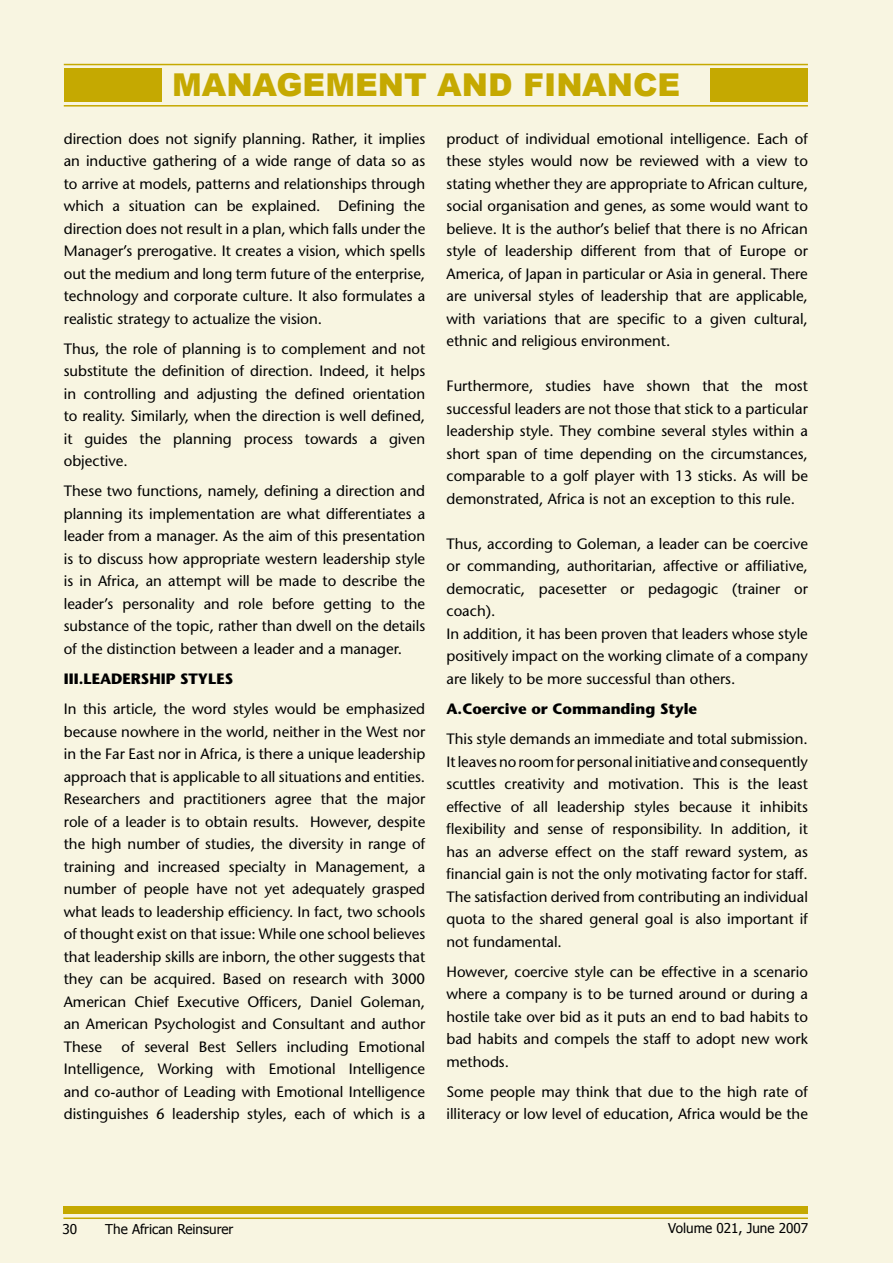
<style>
.page{position:relative;width:893px;height:1263px;background:#f8f5e1}
.page>*{position:absolute;margin:0;border:0;box-sizing:border-box;transform-origin:0 0}
.t1{font:900 31.5px "Arial";color:#c5a901}
.t2{font:15px/22.5px "Stone Sans";color:#000;text-align:justify}
.t3{font:700 15px "Stone Sans";color:#000}
.t4{font:13.5px "Tahoma";color:#000}
</style>
<div class="page">
<div style="left:63px;top:1207px;width:745px;height:7px;background:#c5a901"></div>
<hr style="left:63px;top:1217px;width:745px;height:2px;background:#c5a901">
<hr style="left:64px;top:105px;width:744px;height:2px;background:#c5a901">
<hr style="left:64px;top:64px;width:744px;height:1px;background:#c5a901">
<div style="left:64px;top:68px;width:98px;height:34px;background:#c5a901"></div>
<div style="left:710px;top:68px;width:98px;height:34px;background:#c5a901"></div>
<h1 class="t1" style="left:172px;top:67px;width:510px">MANAGEMENT AND FINANCE</h1>
<p class="t2" style="left:64px;top:127px;width:363px">direction does not signify planning. Rather, it implies an inductive gathering of a wide range of data so as to arrive at models, patterns and relationships through which a situation can be explained. Defining the direction does not result in a plan, which falls under the Manager’s prerogative. It creates a vision, which spells out the medium and long term future of the enterprise, technology and corporate culture. It also formulates a realistic strategy to actualize the vision.</p>
<p class="t2" style="left:64px;top:337px;width:363px">Thus, the role of planning is to complement and not substitute the definition of direction. Indeed, it helps in controlling and adjusting the defined orientation to reality. Similarly, when the direction is well defined, it guides the planning process towards a given objective.</p>
<p class="t2" style="left:64px;top:480px;width:363px">These two functions, namely, defining a direction and planning its implementation are what differentiates a leader from a manager. As the aim of this presentation is to discuss how appropriate western leadership style is in Africa, an attempt will be made to describe the leader’s personality and role before getting to the substance of the topic, rather than dwell on the details of the distinction between a leader and a manager.</p>
<p class="t3" style="left:64px;top:669px;width:171px">III.LEADERSHIP STYLES</p>
<p class="t2" style="left:64px;top:697px;width:363px">In this article, the word styles would be emphasized because nowhere in the world, neither in the West nor in the Far East nor in Africa, is there a unique leadership approach that is applicable to all situations and entities.<br>Researchers and practitioners agree that the major role of a leader is to obtain results. However, despite the high number of studies, the diversity in range of training and increased specialty in Management, a number of people have not yet adequately grasped what leads to leadership efficiency. In fact, two schools of thought exist on that issue: While one school believes that leadership skills are inborn, the other suggests that they can be acquired. Based on research with 3000<br>American Chief Executive Officers, Daniel Goleman, an American Psychologist and Consultant and author These</p>
<p class="t2" style="left:446px;top:127px;width:363px">product of individual emotional intelligence. Each of these styles would now be reviewed with a view to stating whether they are appropriate to African culture, social organisation and genes, as some would want to believe. It is the author’s belief that there is no African style of leadership different from that of Europe or America, of Japan in particular or Asia in general. There are universal styles of leadership that are applicable, with variations that are specific to a given cultural, ethnic and religious environment.</p>
<p class="t2" style="left:446px;top:375px;width:363px">Furthermore, studies have shown that the most successful leaders are not those that stick to a particular leadership style. They combine several styles within a short span of time depending on the circumstances, comparable to a golf player with 13 sticks. As will be demonstrated, Africa is not an exception to this rule.</p>
<p class="t2" style="left:446px;top:532px;width:363px;text-align:left">Thus, according to Goleman, a leader can be coercive or commanding, authoritarian, affective or affiliative, democratic, pacesetter or pedagogic (trainer or coach).<br>In addition, it has been proven that leaders whose style positively impact on the working climate of a company are likely to be more successful than others.</p>
<p class="t3" style="left:446px;top:699px;width:252px">A.Coercive or Commanding Style</p>
<p class="t2" style="left:446px;top:727px;width:363px">This style demands an immediate and total submission.<br>It leaves no room for personal initiative and consequently scuttles creativity and motivation. This is the least effective of all leadership styles because it inhibits flexibility and sense of responsibility. In addition, it has an adverse effect on the staff reward system, as financial gain is not the only motivating factor for staff.<br>The satisfaction derived from contributing an individual quota to the shared general goal is also important if not fundamental.</p>
<p class="t2" style="left:446px;top:960px;width:363px">However, coercive style can be effective in a scenario where a company is to be turned around or during a hostile take over bid as it puts an end to bad habits to bad habits and compels the staff to adopt new work methods.</p>
<p class="t2" style="left:446px;top:1080px;width:363px">Some people may think that due to the high rate of illiteracy or low level of education, Africa would be the</p>
<p class="t2" style="left:64px;top:1035px;width:363px;text-indent:58px">of several Best Sellers including Emotional Intelligence, Working with Emotional Intelligence and co-author of Leading with Emotional Intelligence distinguishes 6 leadership styles, each of which is a</p>
<p class="t4" style="left:62px;top:1220px;width:16px">30</p>
<p class="t4" style="left:105px;top:1220px;width:130px">The African Reinsurer</p>
<p class="t4" style="left:668px;top:1219px;width:141px">Volume 021, June 2007</p>
</div>
